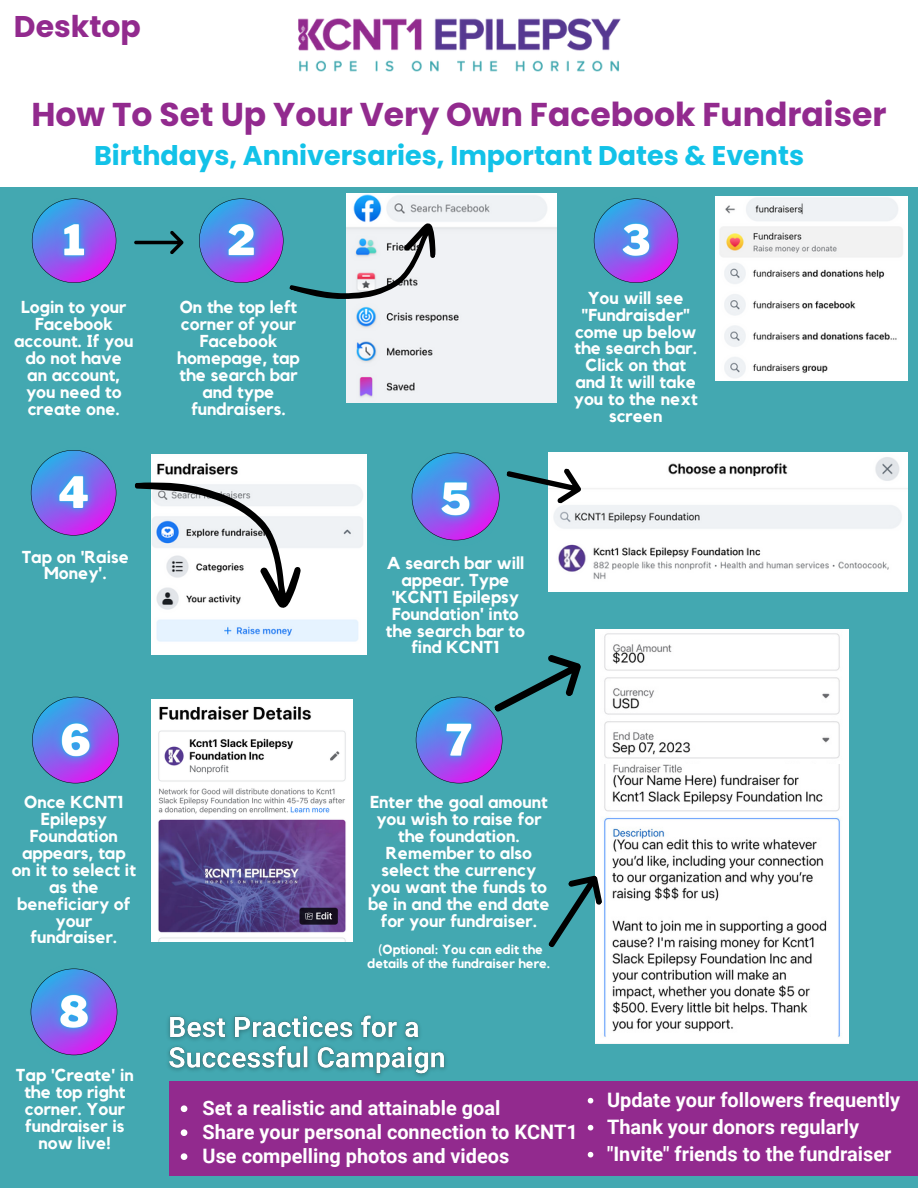
<style>
.page{position:relative;width:918px;height:1188px;background:#43a8b1}
.page>*{position:absolute;margin:0;border:0;box-sizing:border-box;transform-origin:0 0}
.t1{font:700 33px "Poppins";color:#922a8e}
.t2{font:700 30px "Poppins";color:#922a8e}
.t3{font:700 27px "Poppins";color:#12c2e8}
.t4{font:700 19.95px "Roboto";color:#fff}
.t5{font:700 17.25px/16.8px "Kollektif";color:#fff;text-align:center}
.t6{font:700 13.2px/13.8px "Kollektif";color:#fff;text-align:center}
</style>
<div class="page">
<div style="left:0;top:0;width:918px;height:187px;background:#fff"></div>
<img style="left:298px;top:18px;width:323px;height:54px">
<img style="left:347px;top:193px;width:209px;height:210px">
<img style="left:716px;top:196px;width:191px;height:185px">
<img style="left:595px;top:629px;width:253px;height:414px">
<img style="left:152px;top:699px;width:200px;height:242px">
<svg style="left:141px;top:231px;width:30px;height:23px"></svg>
<svg style="left:311px;top:193px;width:135px;height:139px"></svg>
<img style="left:152px;top:455px;width:215px;height:200px">
<img style="left:30px;top:450px;width:87px;height:86px">
<svg style="left:135px;top:469px;width:169px;height:155px;background:#c9d5d8"></svg>
<img style="left:549px;top:453px;width:359px;height:138px">
<img style="left:31px;top:198px;width:110px;height:85px">
<img style="left:32px;top:696px;width:87px;height:88px">
<svg style="left:416px;top:655px;width:165px;height:128px"></svg>
<svg style="left:548px;top:865px;width:65px;height:92px"></svg>
<div style="left:169px;top:1081px;width:749px;height:94px;background:#922a8e"></div>
<img style="left:593px;top:198px;width:86px;height:85px">
<svg style="left:529px;top:453px;width:56px;height:87px"></svg>
<img style="left:411px;top:452px;width:118px;height:89px">
<img style="left:30px;top:968px;width:88px;height:88px">
<img style="left:171px;top:198px;width:140px;height:97px">
<svg style="left:181px;top:1105px;width:6px;height:7px"></svg>
<svg style="left:181px;top:1129px;width:6px;height:7px"></svg>
<svg style="left:181px;top:1153px;width:6px;height:7px"></svg>
<img style="left:168px;top:1015px;width:278px;height:61px">
<svg style="left:588px;top:1098px;width:5px;height:5px"></svg>
<svg style="left:588px;top:1125px;width:5px;height:5px"></svg>
<svg style="left:588px;top:1152px;width:5px;height:5px"></svg>
<p class="t2" style="left:14px;top:6px;width:128px">Desktop</p>
<p class="t1" style="left:31px;top:91px;width:857px">How To Set Up Your Very Own Facebook Fundraiser</p>
<p class="t3" style="left:94px;top:136px;width:711px">Birthdays, Anniversaries, Important Dates &amp; Events</p>
<p class="t5" style="left:14px;top:300px;width:121px">Login to your<br>Facebook account. If you do not have an account, you need to create one.</p>
<p class="t5" style="left:177px;top:300px;width:124px">On the top left corner of your<br>Facebook homepage, tap the search bar and type fundraisers.</p>
<p class="t5" style="left:22px;top:549px;width:109px">Tap on 'Raise<br>Money'.</p>
<p class="t5" style="left:12px;top:795px;width:126px">Once KCNT1<br>Epilepsy<br>Foundation appears, tap on it to select it as the beneficiary of your fundraiser.</p>
<p class="t5" style="left:574px;top:290px;width:125px">You will see "Fundraisder" come up below the search bar.<br>Click on that and It will take you to the next screen</p>
<p class="t5" style="left:386px;top:555px;width:141px">A search bar will appear. Type 'KCNT1 Epilepsy<br>Foundation' into the search bar to find KCNT1</p>
<p class="t5" style="left:368px;top:794px;width:183px">Enter the goal amount you wish to raise for the foundation.<br>Remember to also select the currency you want the funds to be in and the end date for your fundraiser.</p>
<p class="t6" style="left:368px;top:943px;width:184px">(Optional: You can edit the details of the fundraiser here.</p>
<p class="t5" style="left:16px;top:1068px;width:119px">Tap 'Create' in the top right corner. Your fundraiser is now live!</p>
<p class="t4" style="left:203px;top:1096px;width:299px">Set a realistic and attainable goal</p>
<p class="t4" style="left:203px;top:1120px;width:377px">Share your personal connection to KCNT1</p>
<p class="t4" style="left:203px;top:1144px;width:308px">Use compelling photos and videos</p>
<p class="t4" style="left:607px;top:1088px;width:295px">Update your followers frequently</p>
<p class="t4" style="left:607px;top:1115px;width:254px">Thank your donors regularly</p>
<p class="t4" style="left:607px;top:1142px;width:286px">"Invite" friends to the fundraiser</p>
</div>
